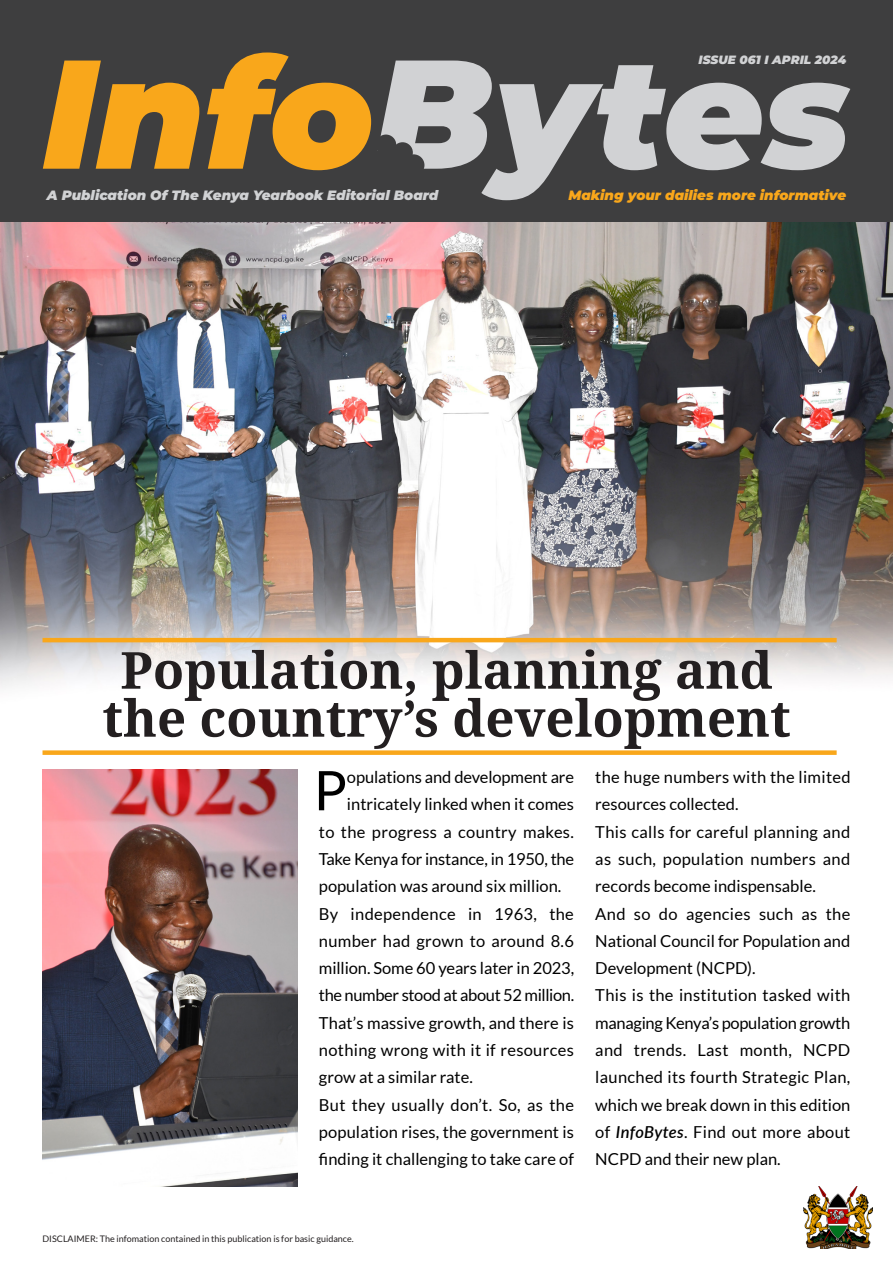
<style>
.page{position:relative;width:893px;height:1263px;background:#fff}
.page>*{position:absolute;margin:0;border:0;box-sizing:border-box;transform-origin:0 0}
.t1{font:italic 900 154.5px "Montserrat";color:#d1d2d4}
.Body{font:54.6px "Lato";color:#000}
.t2{font:700 51px "Droid Serif";color:#231f20}
.Body-2{font:16.5px/27.3px "Lato";color:#000;text-align:justify}
.Body-3{font:16.5px/27.3px "Lato";letter-spacing:.02em;color:#000}
.t3{font:italic 900 13.5px "Montserrat";color:#d1d2d4}
.t4{font:italic 900 13.5px "Montserrat";color:#f9a71b}
.t5{font:italic 900 12px "Montserrat";color:#d1d2d4}
.Body-4{font:9px "Lato";color:#231f20}
.s1{color:#f9a71b}
.s2{font-weight:600;font-style:italic}
</style>
<div class="page">
<img style="left:0;top:221px;width:893px;height:1028px">
<div style="left:0;top:0;width:893px;height:221px;background:#3e3e3f"></div>
<img style="left:803px;top:1186px;width:70px;height:62px">
<hr style="left:0;top:1222px;width:789px;height:1px;background:#fff">
<div style="left:43px;top:750px;width:794px;height:5px;background:#f9a71b"></div>
<hr style="left:43px;top:638px;width:794px;height:4px;background:#f9a71b">
<img style="left:43px;top:770px;width:255px;height:416px">
<p class="t1" style="left:43px;top:-3px;width:809px"><span class="s1">Info</span>Bytes</p>
<p class="t5" style="left:699px;top:50px;width:149px">ISSUE 061 I APRIL 2024</p>
<p class="t3" style="left:47px;top:185px;width:393px">A Publication Of The Kenya Yearbook Editorial Board</p>
<p class="t4" style="left:569px;top:185px;width:279px">Making your dailies more informative</p>
<p class="t2" style="left:120px;top:641px;width:654px">Population, planning and</p>
<p class="t2" style="left:102px;top:689px;width:690px">the country’s development</p>
<p class="Body" style="left:314px;top:760px;width:35px">P</p>
<p class="Body-2" style="left:347px;top:763px;width:229px">opulations and development are</p>
<p class="Body-2" style="left:347px;top:790px;width:229px">intricately linked when it comes</p>
<p class="Body-3" style="left:319px;top:818px;width:257px">to the progress a country makes.</p>
<p class="Body-2" style="left:319px;top:845px;width:257px">Take Kenya for instance, in 1950, the</p>
<p class="Body-2" style="left:319px;top:872px;width:244px">population was around six million.</p>
<p class="Body-2" style="left:319px;top:900px;width:257px">By independence in 1963, the number had grown to around 8.6 million. Some 60 years later in 2023, the number stood at about 52 million.<br>That’s massive growth, and there is nothing wrong with it if resources grow at a similar rate.</p>
<p class="Body-2" style="left:319px;top:1091px;width:257px">But they usually don’t. So, as the population rises, the government is finding it challenging to take care of</p>
<p class="Body-3" style="left:595px;top:763px;width:257px">the huge numbers with the limited resources collected.</p>
<p class="Body-2" style="left:595px;top:818px;width:257px">This calls for careful planning and as such, population numbers and records become indispensable.</p>
<p class="Body-2" style="left:595px;top:900px;width:257px">And so do agencies such as the National Council for Population and Development (NCPD).</p>
<p class="Body-2" style="left:595px;top:982px;width:257px">This is the institution tasked with managing Kenya’s population growth and trends. Last month, NCPD launched its fourth Strategic Plan, which we break down in this edition of <span class="s2">InfoBytes</span>. Find out more about NCPD and their new plan.</p>
<p class="Body-4" style="left:43px;top:1233px;width:313px">DISCLAIMER: The infomation contained in this publication is for basic guidance.</p>
</div>
